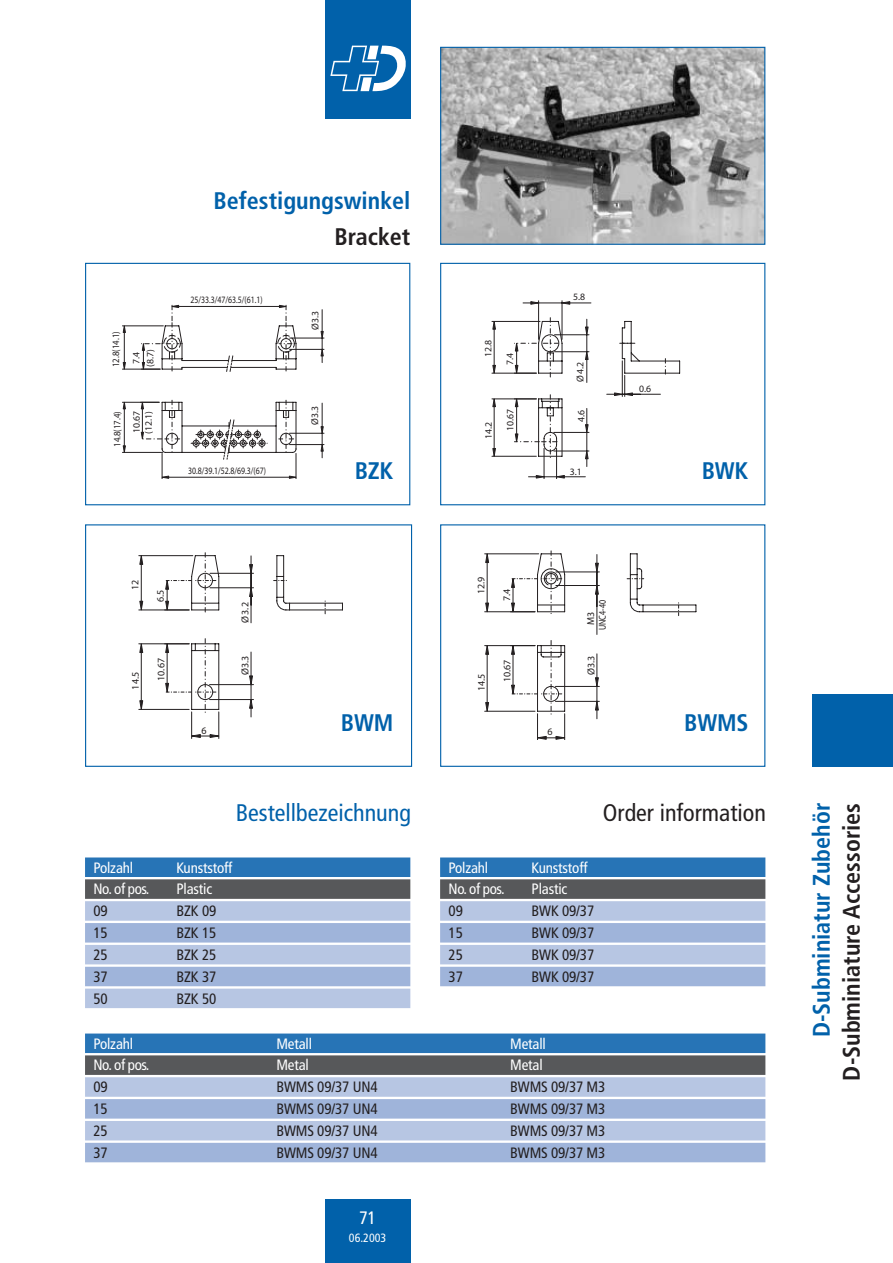
<style>
.page{position:relative;width:893px;height:1263px;background:#fff}
.page>*{position:absolute;margin:0;border:0;box-sizing:border-box;transform-origin:0 0}
.t1{font:700 condensed 24px/30px "Frutiger";color:#231f20;text-align:right}
.t2{font:700 condensed 24px/36px "Frutiger";color:#0161aa;text-align:right}
.t3{font:condensed 24px "Frutiger";color:#0161aa}
.t4{font:condensed 24px "Frutiger";color:#231f20}
.t5{font:condensed 18px "Frutiger";color:#fff}
.t6{font:condensed 15px "Frutiger";letter-spacing:-.01em;color:#231f20}
.t7{font:condensed 15px "Frutiger";letter-spacing:-.01em;color:#fff}
.t8{font:condensed 12px "Frutiger";color:#fff}
.t9{font:10.05px "Myriad";color:#231f20}
.t10{font:10.05px "Myriad";color:#231f20;scale:.8 1}
.t11{font:9.75px/14.2px "Myriad";color:#231f20;text-align:center}
.t12{font:9.75px "Myriad";color:#231f20;scale:.8 1}
.t13{font:9.75px/19.5px "Myriad";color:#231f20;text-align:right;scale:.9 1}
.s1{color:#231f20}
.s2{color:#0161aa}
</style>
<div class="page">
<div style="left:325px;top:1199px;width:85px;height:64px;background:#0161aa"></div>
<div style="left:325px;top:0;width:85px;height:119px;background:#0161aa"></div>
<svg style="left:330px;top:46px;width:75px;height:45px"></svg>
<img style="left:442px;top:49px;width:321px;height:194px">
<div style="left:440px;top:47px;width:325px;height:198px;border:1px solid #0161aa"></div>
<svg style="left:491px;top:300px;width:189px;height:178px"></svg>
<div style="left:440px;top:263px;width:325px;height:242px;border:1px solid #0161aa"></div>
<svg style="left:484px;top:551px;width:212px;height:189px"></svg>
<div style="left:440px;top:524px;width:325px;height:243px;border:1px solid #0161aa"></div>
<svg style="left:122px;top:305px;width:202px;height:174px"></svg>
<div style="left:85px;top:263px;width:325px;height:242px;border:1px solid #0161aa"></div>
<svg style="left:138px;top:553px;width:205px;height:185px"></svg>
<div style="left:85px;top:524px;width:327px;height:243px;border:1px solid #0161aa"></div>
<div style="left:85px;top:857px;width:325px;height:20px;background:#2774b6"></div>
<div style="left:85px;top:879px;width:325px;height:20px;background:#57585a"></div>
<div style="left:85px;top:901px;width:325px;height:20px;background:#b7c6e3"></div>
<div style="left:85px;top:923px;width:325px;height:19px;background:#9fb4da"></div>
<div style="left:85px;top:945px;width:325px;height:19px;background:#b7c6e3"></div>
<div style="left:85px;top:967px;width:325px;height:19px;background:#9fb4da"></div>
<div style="left:85px;top:988px;width:325px;height:20px;background:#b7c6e3"></div>
<div style="left:85px;top:1033px;width:680px;height:20px;background:#2774b6"></div>
<div style="left:85px;top:1055px;width:680px;height:20px;background:#57585a"></div>
<div style="left:85px;top:1077px;width:680px;height:20px;background:#b7c6e3"></div>
<div style="left:85px;top:1099px;width:680px;height:19px;background:#9fb4da"></div>
<div style="left:85px;top:1121px;width:680px;height:19px;background:#b7c6e3"></div>
<div style="left:85px;top:1143px;width:680px;height:19px;background:#9fb4da"></div>
<div style="left:440px;top:857px;width:325px;height:20px;background:#2774b6"></div>
<div style="left:440px;top:879px;width:325px;height:20px;background:#57585a"></div>
<div style="left:440px;top:901px;width:325px;height:20px;background:#b7c6e3"></div>
<div style="left:440px;top:923px;width:325px;height:19px;background:#9fb4da"></div>
<div style="left:440px;top:945px;width:325px;height:19px;background:#b7c6e3"></div>
<div style="left:440px;top:967px;width:325px;height:19px;background:#9fb4da"></div>
<div style="left:812px;top:695px;width:81px;height:72px;background:#0161aa"></div>
<p class="t13" style="left:107px;top:367px;width:41px;rotate:-90deg">12.8(14.1)</p>
<p class="t11" style="left:129px;top:367px;width:19px;rotate:-90deg">7.4 (8.7)</p>
<p class="t13" style="left:108px;top:447px;width:41px;rotate:-90deg">14.8(17.4)<br>10.67</p>
<p class="t11" style="left:142px;top:434px;width:24px;rotate:-90deg">(12.1)</p>
<p class="t2" style="left:214px;top:182px;width:198px">Befestigungswinkel<br><span class="s1">Bracket</span></p>
<p class="t12" style="left:190px;top:295px;width:92px">25/33.3/47/63.5/(61.1)</p>
<p class="t11" style="left:308px;top:330px;width:20px;rotate:-90deg">Ø3.3</p>
<p class="t11" style="left:308px;top:425px;width:20px;rotate:-90deg">Ø3.3</p>
<p class="t11" style="left:482px;top:357px;width:19px;rotate:-90deg">12.8</p>
<p class="t11" style="left:503px;top:365px;width:14px;rotate:-90deg">7.4</p>
<p class="t11" style="left:482px;top:439px;width:19px;rotate:-90deg">14.2</p>
<p class="t11" style="left:504px;top:431px;width:24px;rotate:-90deg">10.67</p>
<p class="t11" style="left:573px;top:290px;width:14px">5.8</p>
<p class="t11" style="left:574px;top:382px;width:21px;rotate:-90deg">Ø 4.2</p>
<p class="t11" style="left:575px;top:422px;width:14px;rotate:-90deg">4.6</p>
<p class="t11" style="left:639px;top:382px;width:14px">0.6</p>
<p class="t12" style="left:188px;top:466px;width:99px">30.8/39.1/52.8/69.3/(67)</p>
<p class="t2" style="left:355px;top:453px;width:40px">BZK</p>
<p class="t2" style="left:702px;top:453px;width:48px">BWK</p>
<p class="t11" style="left:570px;top:465px;width:14px">3.1</p>
<p class="t9" style="left:130px;top:590px;width:12px;rotate:-90deg">12</p>
<p class="t9" style="left:155px;top:602px;width:14px;rotate:-90deg">6.5</p>
<p class="t9" style="left:130px;top:689px;width:19px;rotate:-90deg">14.5</p>
<p class="t9" style="left:156px;top:681px;width:24px;rotate:-90deg">10.67</p>
<p class="t9" style="left:201px;top:725px;width:7px">6</p>
<p class="t9" style="left:240px;top:623px;width:22px;rotate:-90deg">Ø3.2</p>
<p class="t9" style="left:240px;top:675px;width:21px;rotate:-90deg">Ø3.3</p>
<p class="t9" style="left:476px;top:594px;width:19px;rotate:-90deg">12.9</p>
<p class="t9" style="left:502px;top:601px;width:14px;rotate:-90deg">7.4</p>
<p class="t9" style="left:476px;top:691px;width:19px;rotate:-90deg">14.5</p>
<p class="t9" style="left:502px;top:682px;width:24px;rotate:-90deg">10.67</p>
<p class="t10" style="left:597px;top:630px;width:39px;rotate:-90deg">UNC4-40</p>
<p class="t9" style="left:586px;top:625px;width:15px;rotate:-90deg">M3</p>
<p class="t9" style="left:586px;top:675px;width:21px;rotate:-90deg">Ø3.3</p>
<p class="t2" style="left:341px;top:704px;width:54px">BWM</p>
<p class="t2" style="left:684px;top:704px;width:66px">BWMS</p>
<p class="t9" style="left:547px;top:727px;width:7px">6</p>
<p class="t3" style="left:236px;top:798px;width:177px">Bestellbezeichnung</p>
<p class="t4" style="left:603px;top:798px;width:165px">Order information</p>
<p class="t7" style="left:94px;top:858px;width:41px">Polzahl</p>
<p class="t7" style="left:177px;top:858px;width:57px">Kunststoff</p>
<p class="t7" style="left:94px;top:880px;width:58px">No. of pos.</p>
<p class="t7" style="left:177px;top:880px;width:37px">Plastic</p>
<p class="t6" style="left:94px;top:902px;width:16px">09</p>
<p class="t6" style="left:177px;top:902px;width:41px">BZK 09</p>
<p class="t6" style="left:94px;top:924px;width:16px">15</p>
<p class="t6" style="left:177px;top:924px;width:41px">BZK 15</p>
<p class="t6" style="left:94px;top:946px;width:16px">25</p>
<p class="t6" style="left:177px;top:946px;width:41px">BZK 25</p>
<p class="t6" style="left:94px;top:968px;width:16px">37</p>
<p class="t6" style="left:177px;top:968px;width:41px">BZK 37</p>
<p class="t6" style="left:94px;top:990px;width:16px">50</p>
<p class="t6" style="left:177px;top:990px;width:41px">BZK 50</p>
<p class="t7" style="left:94px;top:1034px;width:41px">Polzahl</p>
<p class="t7" style="left:276px;top:1034px;width:37px">Metall</p>
<p class="t7" style="left:510px;top:1034px;width:37px">Metall</p>
<p class="t7" style="left:94px;top:1056px;width:58px">No. of pos.</p>
<p class="t7" style="left:276px;top:1056px;width:34px">Metal</p>
<p class="t7" style="left:510px;top:1056px;width:34px">Metal</p>
<p class="t6" style="left:94px;top:1078px;width:16px">09</p>
<p class="t6" style="left:276px;top:1078px;width:103px">BWMS 09/37 UN4</p>
<p class="t6" style="left:510px;top:1078px;width:97px">BWMS 09/37 M3</p>
<p class="t6" style="left:94px;top:1100px;width:16px">15</p>
<p class="t6" style="left:276px;top:1100px;width:103px">BWMS 09/37 UN4</p>
<p class="t6" style="left:510px;top:1100px;width:97px">BWMS 09/37 M3</p>
<p class="t6" style="left:94px;top:1122px;width:16px">25</p>
<p class="t6" style="left:276px;top:1122px;width:103px">BWMS 09/37 UN4</p>
<p class="t6" style="left:510px;top:1122px;width:97px">BWMS 09/37 M3</p>
<p class="t6" style="left:94px;top:1144px;width:16px">37</p>
<p class="t6" style="left:276px;top:1144px;width:103px">BWMS 09/37 UN4</p>
<p class="t6" style="left:510px;top:1144px;width:97px">BWMS 09/37 M3</p>
<p class="t7" style="left:449px;top:858px;width:41px">Polzahl</p>
<p class="t7" style="left:532px;top:858px;width:57px">Kunststoff</p>
<p class="t7" style="left:449px;top:880px;width:58px">No. of pos.</p>
<p class="t7" style="left:532px;top:880px;width:37px">Plastic</p>
<p class="t6" style="left:449px;top:902px;width:16px">09</p>
<p class="t6" style="left:532px;top:902px;width:64px">BWK 09/37</p>
<p class="t6" style="left:449px;top:924px;width:16px">15</p>
<p class="t6" style="left:532px;top:924px;width:64px">BWK 09/37</p>
<p class="t6" style="left:449px;top:946px;width:16px">25</p>
<p class="t6" style="left:532px;top:946px;width:64px">BWK 09/37</p>
<p class="t6" style="left:449px;top:968px;width:16px">37</p>
<p class="t6" style="left:532px;top:968px;width:64px">BWK 09/37</p>
<p class="t5" style="left:359px;top:1208px;width:19px">71</p>
<p class="t8" style="left:349px;top:1231px;width:39px">06.2003</p>
<p class="t1" style="left:806px;top:1080px;width:279px;rotate:-90deg"><span class="s2">D-Subminiatur Zubehör<br></span>D-Subminiature Accessories</p>
</div>
